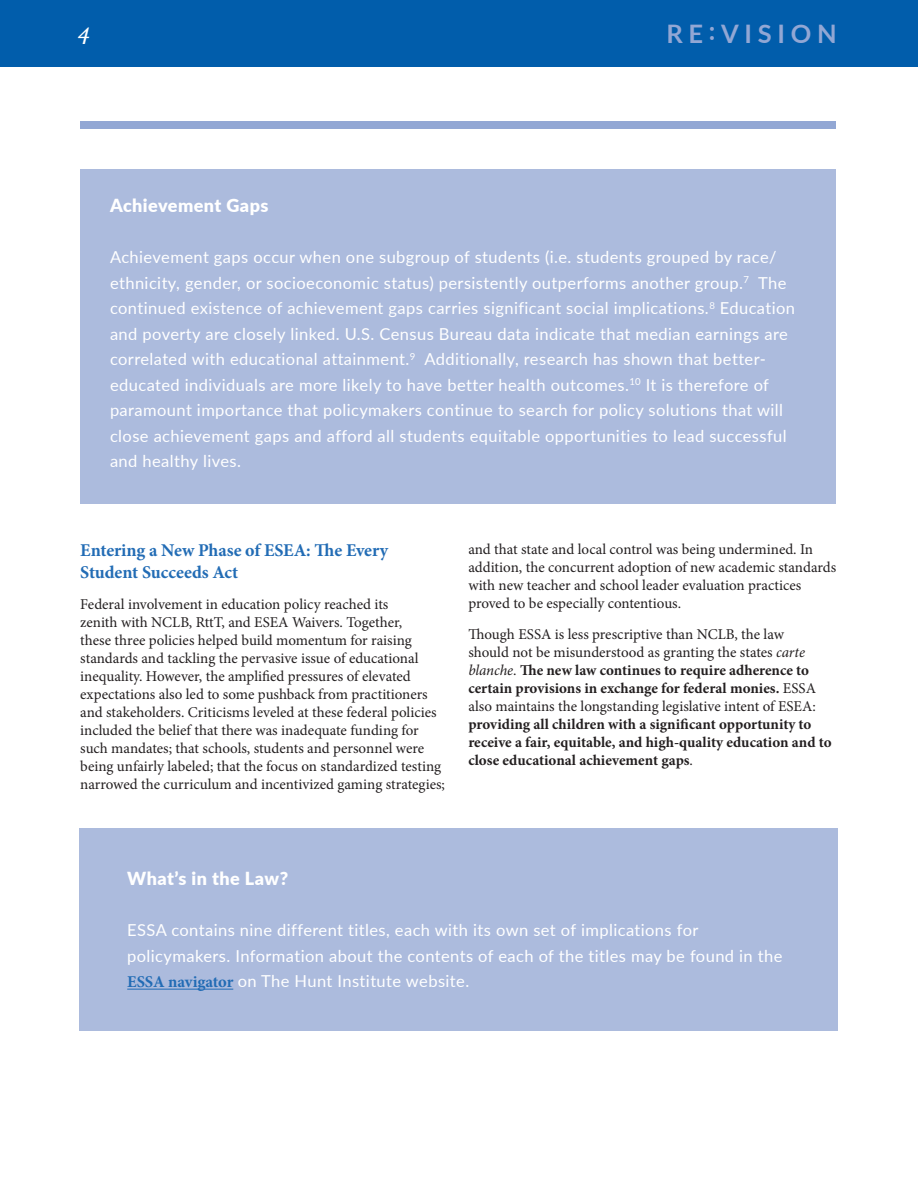
<style>
.page{position:relative;width:918px;height:1188px;background:#fff}
.page>*{position:absolute;margin:0;border:0;box-sizing:border-box;transform-origin:0 0}
.t1{font:700 25.5px "Lato";letter-spacing:.225em;color:#92a7d4}
.t2{font:italic 21px "Libre Baskerville";color:#fff}
.t3{font:700 18px/21.6px "Minion Pro";letter-spacing:-.005em;color:#226cb5}
.t4{font:900 18px "Lato";letter-spacing:.025em;color:#fff}
.t5{font:16.5px/25.5px "Lato";letter-spacing:.025em;color:#fff}
.t6{font:15px/18px "Minion Pro";color:#231f20}
.t7{font:700 15px/18px "Minion Pro";color:#231f20}
.s1{font-style:italic}
.s2{font-weight:700}
.s3{font-weight:400}
.s4{font-family:"Minion Pro";font-weight:700;color:#226cb5}
</style>
<div class="page">
<div style="left:0;top:0;width:918px;height:68px;background:#015dab"></div>
<div style="left:80px;top:122px;width:756px;height:7px;background:#92a7d4"></div>
<div style="left:79px;top:828px;width:759px;height:202px;background:#acbbdd"></div>
<hr style="left:127px;top:989px;width:106px;height:1px;background:#226cb5">
<div style="left:80px;top:169px;width:756px;height:334px;background:#acbbdd"></div>
<h2 class="t2" style="left:78px;top:24px;width:14px">4</h2>
<h1 class="t1" style="left:666px;top:15px;width:172px">RE:VISION</h1>
<p class="t4" style="left:110px;top:192px;width:160px">Achievement Gaps</p>
<p class="t5" style="left:110px;top:244px;width:687px">Achievement gaps occur when one subgroup of students (i.e. students grouped by race/ ethnicity, gender, or socioeconomic status) persistently outperforms another group.<sup>7</sup> The continued existence of achievement gaps carries significant social implications.<sup>8</sup> Education and poverty are closely linked. U.S. Census Bureau data indicate that median earnings are correlated with educational attainment.<sup>9</sup> Additionally, research has shown that better&shy;educated individuals are more likely to have better health outcomes.<sup>10</sup> It is therefore of paramount importance that policymakers continue to search for policy solutions that will close achievement gaps and afford all students equitable opportunities to lead successful and healthy lives.</p>
<p class="t3" style="left:80px;top:539px;width:309px">Entering a New Phase of ESEA: The Every<br>Student Succeeds Act</p>
<p class="t6" style="left:80px;top:595px;width:366px">Federal involvement in education policy reached its<br>zenith with NCLB, RttT, and ESEA Waivers. Together,<br>these three policies helped build momentum for raising standards and tackling the pervasive issue of educational inequality. However, the amplified pressures of elevated expectations also led to some pushback from practitioners and stakeholders. Criticisms leveled at these federal policies included the belief that there was inadequate funding for such mandates; that schools, students and personnel were being unfairly labeled; that the focus on standardized testing narrowed the curriculum and incentivized gaming strategies;</p>
<p class="t6" style="left:468px;top:540px;width:369px">and that state and local control was being undermined. In addition, the concurrent adoption of new academic standards with new teacher and school leader evaluation practices proved to be especially contentious.</p>
<p class="t6" style="left:468px;top:626px;width:349px">Though ESSA is less prescriptive than NCLB, the law should not be misunderstood as granting the states <span class="s1">carte blanche</span>. <span class="s2">The new law continues to require adherence to certain provisions in exchange for federal monies.</span> ESSA also maintains the longstanding legislative intent of ESEA:</p>
<p class="t7" style="left:468px;top:715px;width:365px">providing all children with a significant opportunity to receive a fair, equitable, and high-quality education and to close educational achievement gaps<span class="s3">.</span></p>
<p class="t4" style="left:127px;top:865px;width:162px">What’s in the Law?</p>
<p class="t5" style="left:127px;top:917px;width:657px">ESSA contains nine different titles, each with its own set of implications for policymakers. Information about the contents of each of the titles may be found in the<br><span class="s4">ESSA navigator</span> on The Hunt Institute website.</p>
</div>
